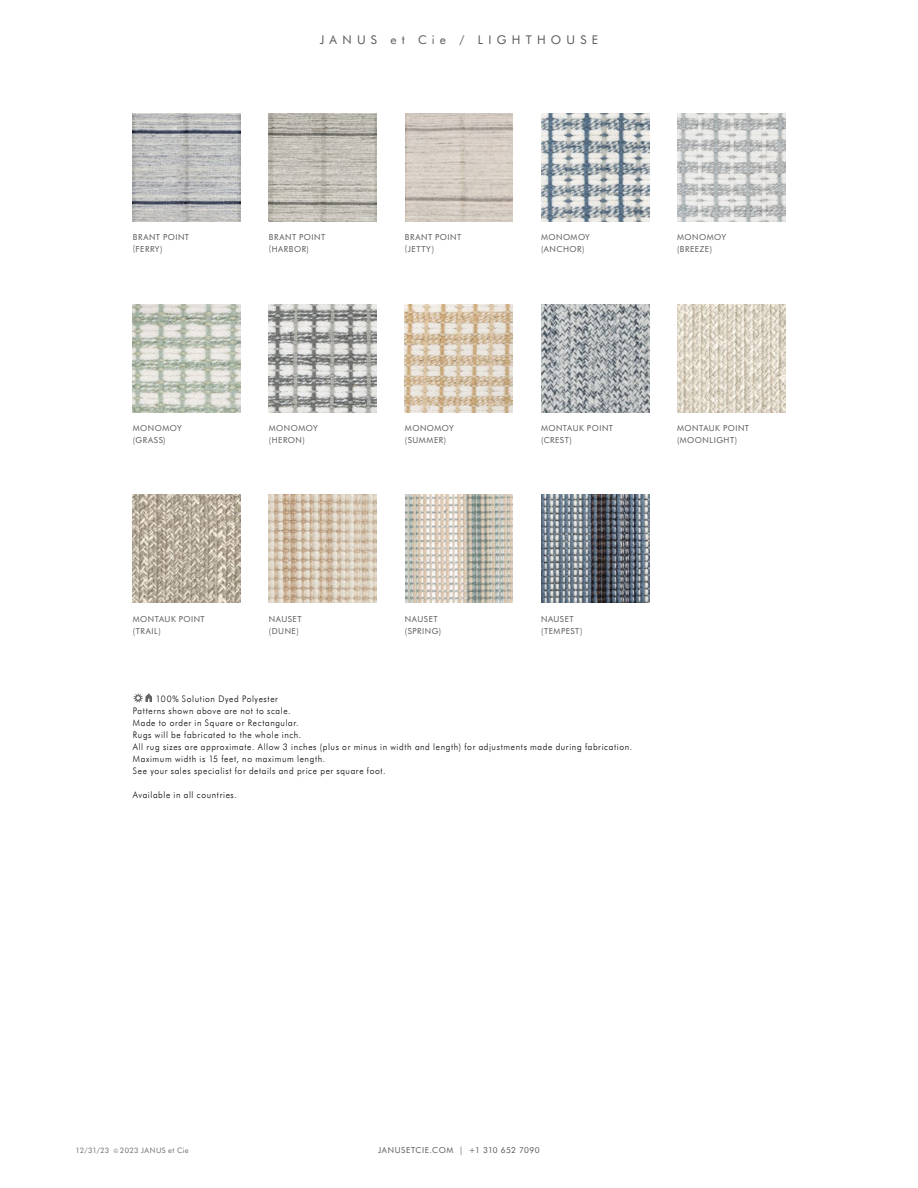
<style>
.page{position:relative;width:918px;height:1188px;background:#fff}
.page>*{position:absolute;margin:0;border:0;box-sizing:border-box;transform-origin:0 0}
.t1{font:12px "Futura BT";letter-spacing:.435em;color:#58595b}
.t2{font:300 9px/12px "Futura BT";letter-spacing:.075em;color:#000;scale:.95 1}
.t3{font:8.25px/12px "Futura BT";letter-spacing:.06em;color:#58595b}
.t4{font:7.5px "Futura BT";letter-spacing:.045em;color:#6d6e71}
.s1{font-size:6px}
.s2{font-size:8.55px}
</style>
<div class="page">
<svg style="left:133px;top:693px;width:19px;height:10px"></svg>
<img style="left:133px;top:113px;width:108px;height:108px">
<img style="left:405px;top:304px;width:108px;height:108px">
<img style="left:405px;top:495px;width:108px;height:108px">
<img style="left:269px;top:113px;width:108px;height:108px">
<img style="left:541px;top:113px;width:108px;height:108px">
<img style="left:541px;top:304px;width:108px;height:108px">
<img style="left:541px;top:495px;width:108px;height:108px">
<img style="left:405px;top:113px;width:108px;height:108px">
<img style="left:677px;top:113px;width:108px;height:108px">
<img style="left:677px;top:304px;width:108px;height:108px">
<img style="left:133px;top:304px;width:108px;height:108px">
<img style="left:133px;top:495px;width:108px;height:108px">
<img style="left:269px;top:304px;width:108px;height:108px">
<img style="left:269px;top:495px;width:108px;height:108px">
<h1 class="t1" style="left:320px;top:31px;width:280px">JANUS et Cie / LIGHTHOUSE</h1>
<p class="t3" style="left:133px;top:231px;width:58px">BRANT POINT (FERRY)</p>
<p class="t3" style="left:269px;top:231px;width:58px">BRANT POINT (HARBOR)</p>
<p class="t3" style="left:541px;top:231px;width:50px">MONOMOY (ANCHOR)</p>
<p class="t3" style="left:405px;top:231px;width:58px">BRANT POINT (JETTY)</p>
<p class="t3" style="left:677px;top:231px;width:50px">MONOMOY (BREEZE)</p>
<p class="t3" style="left:133px;top:422px;width:50px">MONOMOY (GRASS)</p>
<p class="t3" style="left:269px;top:422px;width:50px">MONOMOY (HERON)</p>
<p class="t3" style="left:133px;top:612px;width:73px">MONTAUK POINT (TRAIL)</p>
<p class="t3" style="left:269px;top:613px;width:34px">NAUSET (DUNE)</p>
<p class="t3" style="left:405px;top:422px;width:50px">MONOMOY (SUMMER)</p>
<p class="t3" style="left:405px;top:612px;width:38px">NAUSET (SPRING)</p>
<p class="t3" style="left:541px;top:422px;width:73px">MONTAUK POINT (CREST)</p>
<p class="t3" style="left:677px;top:422px;width:73px">MONTAUK POINT (MOONLIGHT)</p>
<p class="t3" style="left:541px;top:612px;width:43px">NAUSET (TEMPEST)</p>
<p class="t2" style="left:133px;top:692px;width:527px;text-indent:23px">100% Solution Dyed Polyester<br>Patterns shown above are not to scale.<br>Made to order in Square or Rectangular.<br>Rugs will be fabricated to the whole inch.<br>All rug sizes are approximate. Allow 3 inches (plus or minus in width and length) for adjustments made during fabrication.<br>Maximum width is 15 feet, no maximum length.<br>See your sales specialist for details and price per square foot.</p>
<p class="t2" style="left:133px;top:788px;width:111px">Available in all countries.</p>
<p class="t4" style="left:76px;top:1145px;width:115px">12/31/23 <span class="s1">©</span> 2023 JANUS et Cie</p>
<p class="t3" style="left:378px;top:1144px;width:163px">JANUSETCIE.COM <span class="s2">|</span> +1 310 652 7090</p>
</div>
